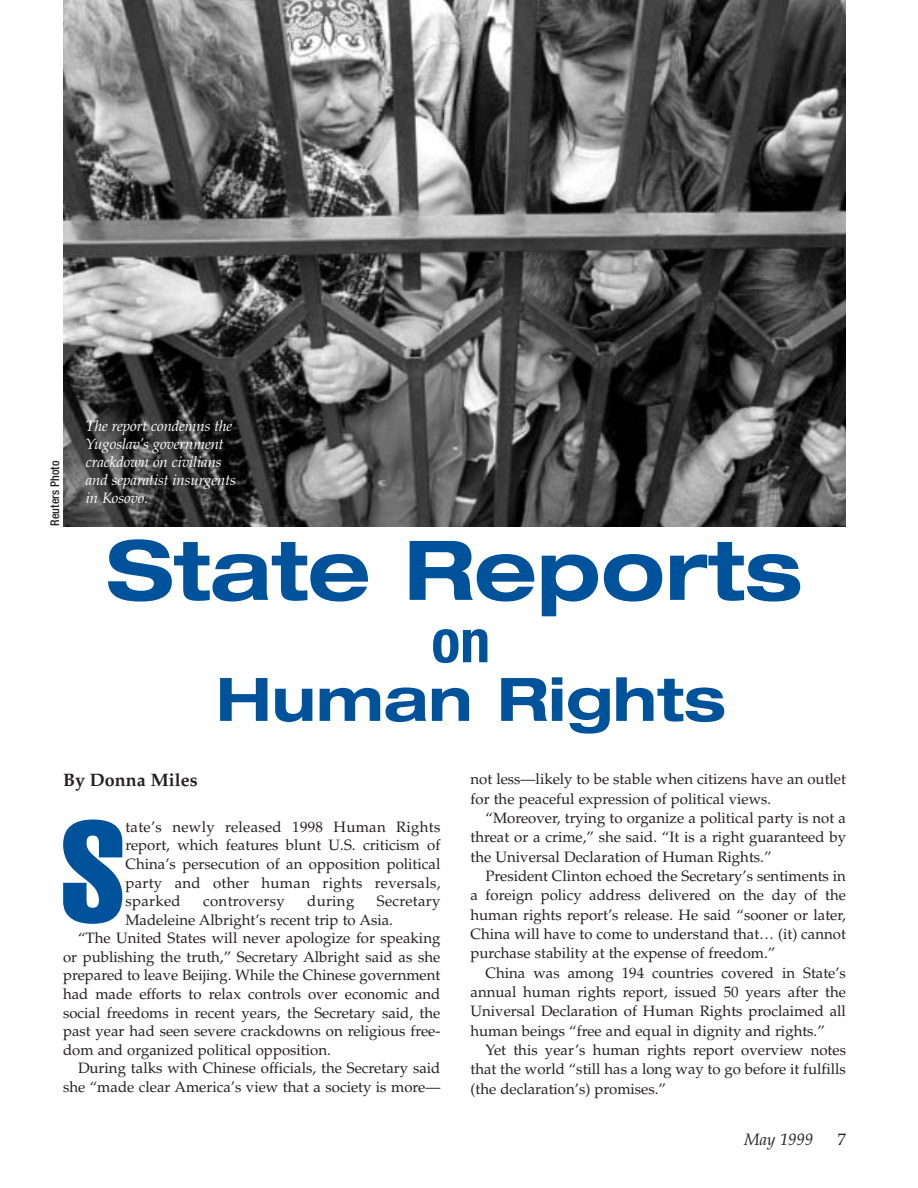
<style>
.page{position:relative;width:918px;height:1188px;background:#fff}
.page>*{position:absolute;margin:0;border:0;box-sizing:border-box;transform-origin:0 0}
.t1{font:extra-condensed 141px "Helvetica";color:#00539b}
.t2{font:700 expanded 82.5px "Helvetica Neue";color:#00539b}
.t3{font:700 expanded 60px "Helvetica Neue";color:#00539b}
.t4{font:700 condensed 60px "Helvetica Neue";color:#00539b}
.t5{font:700 18px "Palatino";color:#231f20}
.t6{font:italic 16.5px "Palatino";color:#231f20}
.t7{font:16.5px "Palatino";color:#231f20}
.t8{font:15px/19.4px "Palatino";color:#231f20;text-align:justify}
.t9{font:italic 15px/18px "Palatino";letter-spacing:-.01em;color:#fff}
.t10{font:15px "Palatino";letter-spacing:.02em;color:#231f20}
.t11{font:500 condensed 12px "Helvetica Neue";color:#231f20}
</style>
<div class="page">
<img style="left:63px;top:0;width:783px;height:527px">
<p class="t11" style="left:50px;top:526px;width:66px;rotate:-90deg">Reuters Photo</p>
<p class="t9" style="left:86px;top:419px;width:152px">The report condemns the<br>Yugoslav’s government crackdown on civilians and separatist insurgents in Kosovo.</p>
<h2 class="t2" style="left:106px;top:540px;width:698px">State Reports</h2>
<h3 class="t4" style="left:431px;top:619px;width:60px">on</h3>
<h3 class="t3" style="left:216px;top:677px;width:511px">Human Rights</h3>
<p class="t5" style="left:63px;top:773px;width:136px">By Donna Miles</p>
<h1 class="t1" style="left:60px;top:821px;width:67px">S</h1>
<p class="t8" style="left:125px;top:819px;width:316px;line-height:18.6px">tate’s newly released 1998 Human Rights report, which features blunt U.S. criticism of China’s persecution of an opposition political party and other human rights reversals, sparked</p>
<p class="t10" style="left:203px;top:895px;width:83px">controversy</p>
<p class="t8" style="left:307px;top:893px;width:49px">during</p>
<p class="t10" style="left:377px;top:895px;width:65px">Secretary</p>
<p class="t8" style="left:125px;top:912px;width:269px">Madeleine Albright’s recent trip to Asia.</p>
<p class="t8" style="left:78px;top:930px;width:364px">“The United States will never apologize for speaking</p>
<p class="t8" style="left:63px;top:949px;width:379px">or publishing the truth,” Secretary Albright said as she</p>
<p class="t8" style="left:63px;top:967px;width:379px">prepared to leave Beijing. While the Chinese government</p>
<p class="t8" style="left:63px;top:986px;width:379px">had made efforts to relax controls over economic and</p>
<p class="t8" style="left:63px;top:1004px;width:379px">social freedoms in recent years, the Secretary said, the</p>
<p class="t8" style="left:63px;top:1023px;width:379px">past year had seen severe crackdowns on religious free-</p>
<p class="t8" style="left:63px;top:1042px;width:269px">dom and organized political opposition.</p>
<p class="t8" style="left:78px;top:1060px;width:364px">During talks with Chinese officials, the Secretary said</p>
<p class="t8" style="left:63px;top:1079px;width:379px">she “made clear America’s view that a society is more—</p>
<p class="t8" style="left:471px;top:771px;width:377px">not less—likely to be stable when citizens have an outlet for the peaceful expression of political views.</p>
<p class="t8" style="left:471px;top:810px;width:377px;text-indent:15px">“Moreover, trying to organize a political party is not a threat or a crime,” she said. “It is a right guaranteed by the Universal Declaration of Human Rights.”</p>
<p class="t8" style="left:471px;top:868px;width:377px;text-indent:15px">President Clinton echoed the Secretary’s sentiments in a foreign policy address delivered on the day of the human rights report’s release. He said “sooner or later, China will have to come to understand that… (it) cannot purchase stability at the expense of freedom.”</p>
<p class="t8" style="left:471px;top:965px;width:377px;text-indent:15px">China was among 194 countries covered in State’s annual human rights report, issued 50 years after the Universal Declaration of Human Rights proclaimed all human beings “free and equal in dignity and rights.”</p>
<p class="t8" style="left:471px;top:1042px;width:377px;text-indent:15px">Yet this year’s human rights report overview notes that the world “still has a long way to go before it fulfills (the declaration’s) promises.”</p>
<p class="t6" style="left:744px;top:1133px;width:70px">May 1999</p>
<p class="t7" style="left:838px;top:1133px;width:10px">7</p>
</div>
